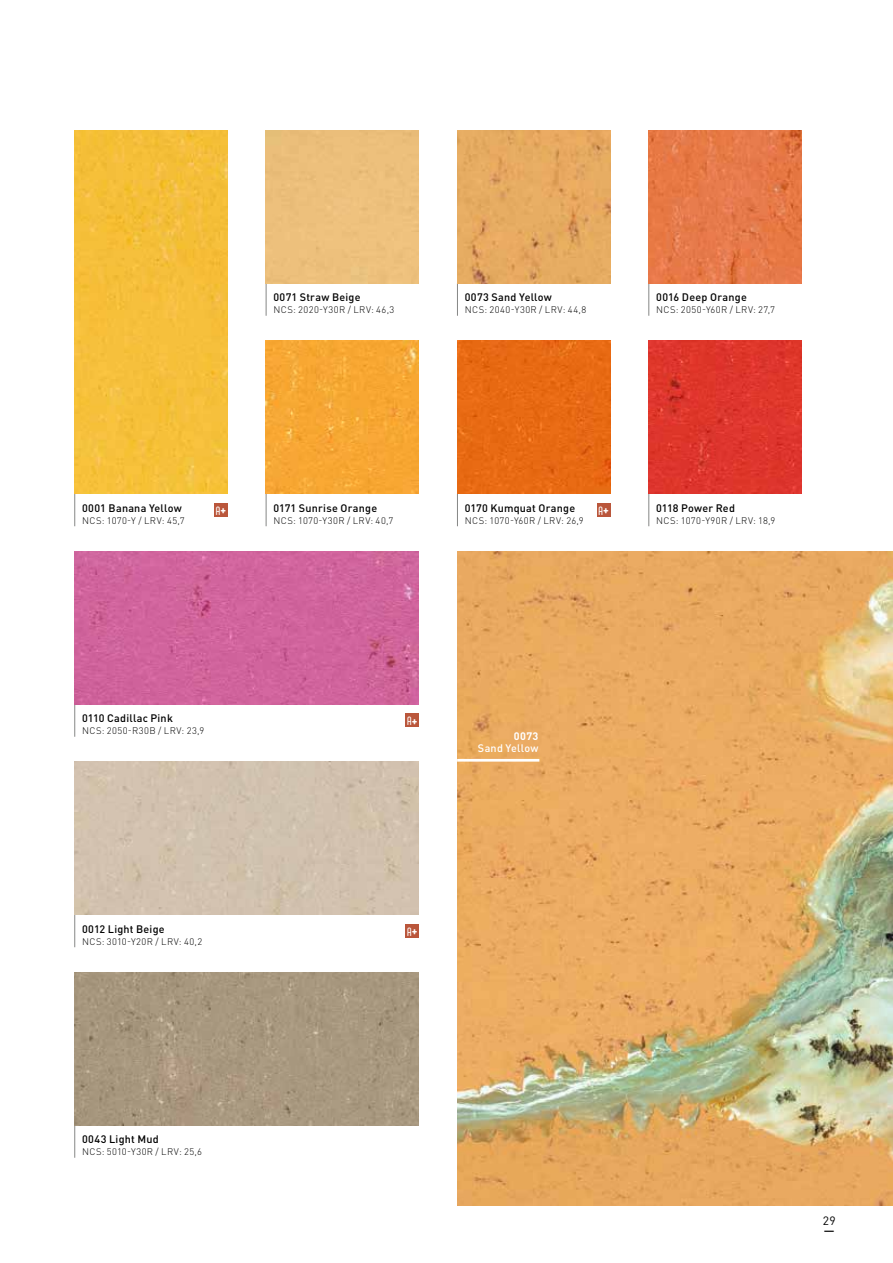
<style>
.page{position:relative;width:893px;height:1263px;background:#fff}
.page>*{position:absolute;margin:0;border:0;box-sizing:border-box;transform-origin:0 0}
.t1{font:12px "Carl Marx";color:#fff}
.t2{font:12px "DIN Pro";color:#000}
.t3{font:500 10.8px "DIN Pro";letter-spacing:.02em;color:#000}
.t4{font:500 10.8px "DIN Pro";letter-spacing:.02em;color:#fff}
.t5{font:700 10.8px "DIN Pro";color:#fff}
.t6{font:300 9.45px "DIN Pro";letter-spacing:.045em;color:#000}
.s1{font-weight:700;font-size:13.5px}
.s2{font-weight:500;font-size:16.5px}
</style>
<div class="page">
<img style="left:457px;top:551px;width:436px;height:654px">
<div style="left:214px;top:503px;width:13px;height:14px;background:#ba563b"></div>
<div style="left:405px;top:924px;width:14px;height:14px;background:#ba563b"></div>
<div style="left:405px;top:714px;width:14px;height:13px;background:#ba563b"></div>
<div style="left:597px;top:503px;width:13px;height:14px;background:#ba563b"></div>
<hr style="left:457px;top:759px;width:82px;height:3px;background:#fff">
<hr style="left:74px;top:915px;width:1px;height:32px;background:#868786">
<hr style="left:74px;top:704px;width:1px;height:33px;background:#868786">
<hr style="left:74px;top:494px;width:1px;height:32px;background:#868786">
<hr style="left:266px;top:494px;width:1px;height:32px;background:#868786">
<hr style="left:266px;top:283px;width:1px;height:33px;background:#868786">
<hr style="left:457px;top:494px;width:1px;height:32px;background:#868786">
<hr style="left:457px;top:283px;width:1px;height:33px;background:#868786">
<hr style="left:648px;top:494px;width:1px;height:32px;background:#868786">
<hr style="left:648px;top:283px;width:1px;height:33px;background:#868786">
<hr style="left:74px;top:1125px;width:1px;height:33px;background:#868786">
<img style="left:457px;top:130px;width:153px;height:153px">
<img style="left:648px;top:130px;width:153px;height:153px">
<img style="left:74px;top:130px;width:153px;height:364px">
<div style="left:457px;top:341px;width:153px;height:153px;background:#e86a13"></div>
<img style="left:266px;top:341px;width:153px;height:153px">
<img style="left:648px;top:341px;width:153px;height:153px">
<img style="left:74px;top:551px;width:345px;height:153px">
<div style="left:74px;top:762px;width:345px;height:153px;background:#d2c1af"></div>
<img style="left:74px;top:972px;width:345px;height:153px">
<p class="t3" style="left:273px;top:290px;width:89px">0071 Straw Beige</p>
<p class="t6" style="left:273px;top:303px;width:122px">NCS: 2020-Y30R / LRV: 46,3</p>
<p class="t3" style="left:465px;top:290px;width:89px">0073 Sand Yellow</p>
<p class="t6" style="left:465px;top:303px;width:123px">NCS: 2040-Y30R / LRV: 44,8</p>
<p class="t3" style="left:656px;top:290px;width:92px">0016 Deep Orange</p>
<p class="t6" style="left:656px;top:303px;width:120px">NCS: 2050-Y60R / LRV: 27,7</p>
<p class="t3" style="left:82px;top:500px;width:101px">0001 Banana Yellow</p>
<p class="t6" style="left:82px;top:514px;width:104px">NCS: 1070-Y / LRV: 45,7</p>
<p class="t1" style="left:215px;top:504px;width:12px">A<span class="s1">+</span></p>
<p class="t3" style="left:273px;top:500px;width:105px">0171 Sunrise Orange</p>
<p class="t6" style="left:273px;top:514px;width:121px">NCS: 1070-Y30R / LRV: 40,7</p>
<p class="t3" style="left:465px;top:500px;width:112px">0170 Kumquat Orange</p>
<p class="t6" style="left:465px;top:514px;width:120px">NCS: 1070-Y60R / LRV: 26,9</p>
<p class="t1" style="left:598px;top:504px;width:12px">A<span class="s1">+</span></p>
<p class="t3" style="left:656px;top:500px;width:80px">0118 Power Red</p>
<p class="t6" style="left:656px;top:514px;width:121px">NCS: 1070-Y90R / LRV: 18,9</p>
<p class="t3" style="left:82px;top:711px;width:92px">0110 Cadillac Pink</p>
<p class="t6" style="left:82px;top:724px;width:124px">NCS: 2050-R30B / LRV: 23,9</p>
<p class="t3" style="left:82px;top:921px;width:84px">0012 Light Beige</p>
<p class="t6" style="left:82px;top:935px;width:122px">NCS: 3010-Y20R / LRV: 40,2</p>
<p class="t3" style="left:82px;top:1132px;width:78px">0043 Light Mud</p>
<p class="t6" style="left:82px;top:1145px;width:121px">NCS: 5010-Y30R / LRV: 25,6</p>
<p class="t1" style="left:407px;top:714px;width:12px">A<span class="s1">+</span></p>
<p class="t5" style="left:514px;top:728px;width:26px">0073</p>
<p class="t4" style="left:478px;top:740px;width:62px">Sand Yellow</p>
<p class="t1" style="left:407px;top:925px;width:12px">A<span class="s1">+</span></p>
<p class="t2" style="left:823px;top:1212px;width:15px">2 9<span class="s2">_</span></p>
</div>
